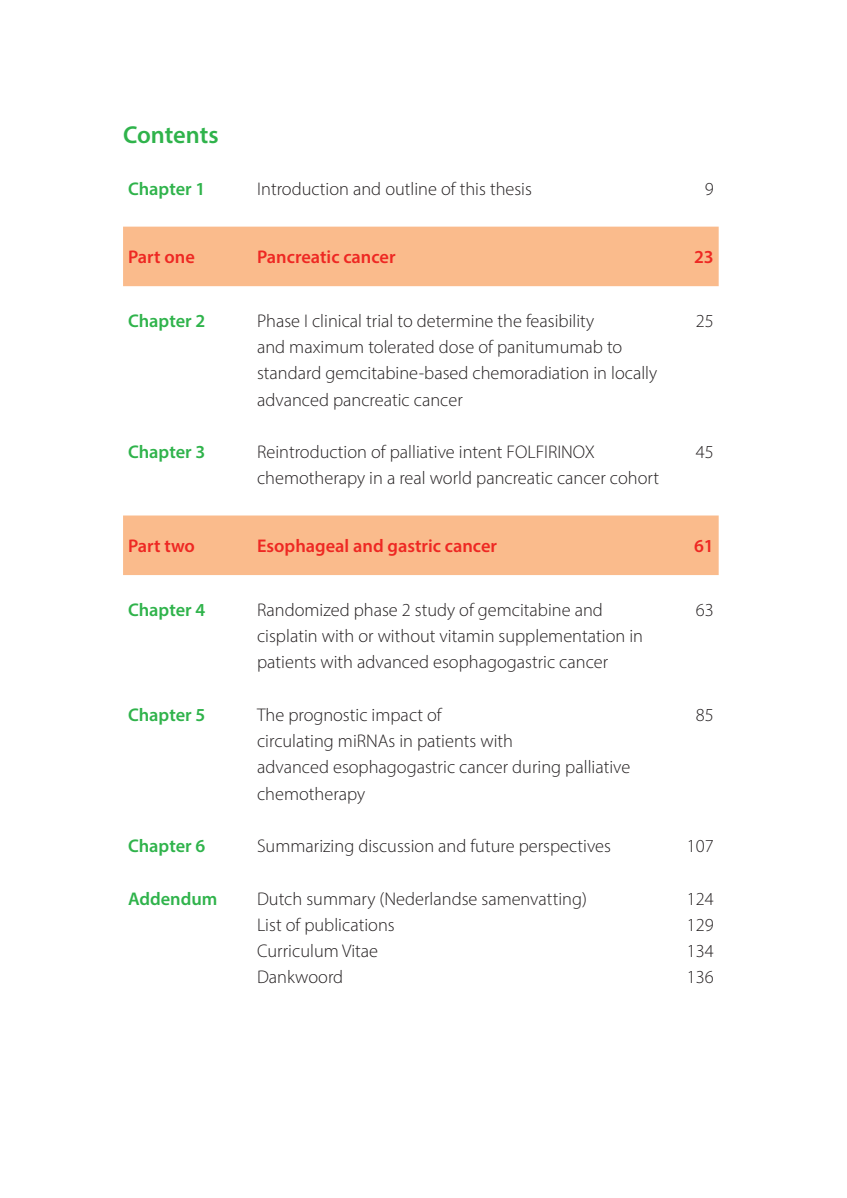
<style>
.page{position:relative;width:847px;height:1198px;background:#fff}
.page>*{position:absolute;margin:0;border:0;box-sizing:border-box;transform-origin:0 0}
.t1{font:600 24.5px "Myriad Pro";letter-spacing:-.005em;color:#2fb34b}
.t2{font:300 18.38px/26.2px "Myriad Pro";color:#231f20}
.t3{font:600 18.38px "Myriad Pro";color:#ee2823}
.t4{font:600 18.38px "Myriad Pro";color:#2fb34b}
</style>
<div class="page">
<svg style="left:123px;top:227px;width:595px;height:348px"></svg>
<h1 class="t1" style="left:123px;top:119px;width:97px">Contents</h1>
<p class="t4" style="left:128px;top:177px;width:79px">Chapter 1</p>
<p class="t2" style="left:257px;top:176px;width:276px">Introduction and outline of this thesis</p>
<p class="t2" style="left:704px;top:176px;width:10px">9</p>
<p class="t3" style="left:128px;top:245px;width:68px">Part one</p>
<p class="t3" style="left:257px;top:245px;width:140px">Pancreatic cancer</p>
<p class="t3" style="left:694px;top:245px;width:21px">23</p>
<p class="t4" style="left:128px;top:309px;width:79px">Chapter 2</p>
<p class="t2" style="left:257px;top:307px;width:401px">Phase I clinical trial to determine the feasibility<br>and maximum tolerated dose of panitumumab to standard gemcitabine-based chemoradiation in locally advanced pancreatic cancer</p>
<p class="t2" style="left:695px;top:307px;width:19px">25</p>
<p class="t4" style="left:128px;top:440px;width:79px">Chapter 3</p>
<p class="t2" style="left:257px;top:438px;width:403px">Reintroduction of palliative intent FOLFIRINOX chemotherapy in a real world pancreatic cancer cohort</p>
<p class="t2" style="left:695px;top:438px;width:19px">45</p>
<p class="t3" style="left:128px;top:534px;width:68px">Part two</p>
<p class="t3" style="left:257px;top:534px;width:241px">Esophageal and gastric cancer</p>
<p class="t3" style="left:694px;top:534px;width:21px">61</p>
<p class="t4" style="left:128px;top:597px;width:79px">Chapter 4</p>
<p class="t2" style="left:257px;top:596px;width:387px">Randomized phase 2 study of gemcitabine and cisplatin with or without vitamin supplementation in patients with advanced esophagogastric cancer</p>
<p class="t2" style="left:695px;top:596px;width:19px">63</p>
<p class="t4" style="left:128px;top:703px;width:79px">Chapter 5</p>
<p class="t2" style="left:257px;top:701px;width:375px">The prognostic impact of<br>circulating miRNAs in patients with<br>advanced esophagogastric cancer during palliative chemotherapy</p>
<p class="t2" style="left:695px;top:701px;width:19px">85</p>
<p class="t4" style="left:128px;top:834px;width:79px">Chapter 6</p>
<p class="t2" style="left:257px;top:832px;width:355px">Summarizing discussion and future perspectives</p>
<p class="t2" style="left:686px;top:832px;width:28px">107</p>
<p class="t4" style="left:128px;top:886px;width:91px">Addendum</p>
<p class="t2" style="left:257px;top:885px;width:331px">Dutch summary (Nederlandse samenvatting)<br>List of publications<br>Curriculum Vitae<br>Dankwoord</p>
<p class="t2" style="left:686px;top:885px;width:28px;text-align:justify">124<br>129<br>134<br>136</p>
</div>
